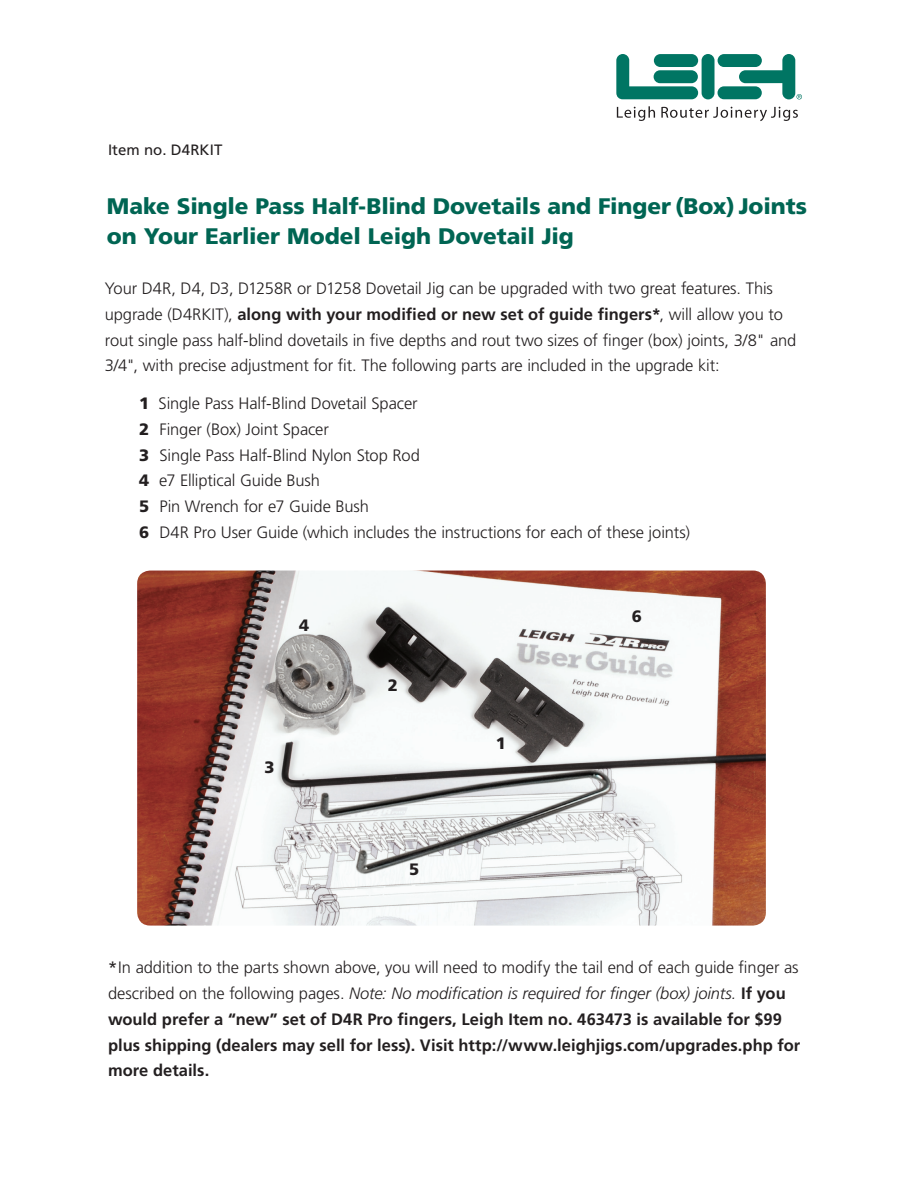
<style>
.page{position:relative;width:918px;height:1188px;background:#fff}
.page>*{position:absolute;margin:0;border:0;box-sizing:border-box;transform-origin:0 0}
.t1{font:900 22.5px "Frutiger";letter-spacing:-.005em;color:#006553}
.t2{font:300 16.5px/25.8px "Frutiger";letter-spacing:-.005em;color:#231f20}
.t3{font:700 16.5px/25.8px "Frutiger";color:#231f20}
.t4{font:900 16.5px "Frutiger";color:#231f20}
.t5{font:15px "Frutiger";letter-spacing:.01em;color:#231f20}
.s1{font-weight:700}
.s2{font-weight:900}
.s3{font-weight:400}
.s4{font-weight:300}
.s5{font-weight:300;font-style:italic}
</style>
<div class="page">
<svg style="left:616px;top:54px;width:82px;height:45px"></svg>
<div style="left:654px;top:70px;width:44px;height:13px;background:#007563;border-radius:6px"></div>
<div style="left:654px;top:54px;width:44px;height:13px;background:#007563;border-radius:6px"></div>
<div style="left:702px;top:54px;width:13px;height:45px;background:#007563;border-radius:6px"></div>
<div style="left:718px;top:54px;width:44px;height:13px;background:#007563;border-radius:6px"></div>
<div style="left:718px;top:86px;width:44px;height:13px;background:#007563;border-radius:6px"></div>
<svg style="left:739px;top:54px;width:63px;height:45px"></svg>
<svg style="left:617px;top:106px;width:38px;height:15px"></svg>
<svg style="left:661px;top:107px;width:137px;height:14px"></svg>
<img style="left:137px;top:571px;width:629px;height:355px">
<p class="t5" style="left:108px;top:141px;width:116px">Item no. D4RKIT</p>
<p class="t1" style="left:107px;top:193px;width:702px">Make Single Pass Half-Blind Dovetails and Finger (Box) Joints</p>
<p class="t1" style="left:107px;top:223px;width:469px">on Your Earlier Model Leigh Dovetail Jig</p>
<p class="t2" style="left:105px;top:275px;width:693px">Your D4R, D4, D3, D1258R or D1258 Dovetail Jig can be upgraded with two great features. This upgrade (D4RKIT), <span class="s1">along with your modified or new set of guide fingers*</span>, will allow you to rout single pass half-blind dovetails in five depths and rout two sizes of finger (box) joints, 3/8" and 3/4", with precise adjustment for fit. The following parts are included in the upgrade kit:</p>
<p class="t2" style="left:139px;top:390px;width:280px"><span class="s2">1</span> Single Pass Half-Blind Dovetail Spacer</p>
<p class="t2" style="left:139px;top:416px;width:191px"><span class="s2">2</span> Finger (Box) Joint Spacer</p>
<p class="t2" style="left:139px;top:442px;width:282px"><span class="s2">3</span> Single Pass Half-Blind Nylon Stop Rod</p>
<p class="t2" style="left:139px;top:468px;width:182px"><span class="s2">4</span> e7 Elliptical Guide Bush</p>
<p class="t2" style="left:139px;top:494px;width:231px"><span class="s2">5</span> Pin Wrench for e7 Guide Bush</p>
<p class="t2" style="left:139px;top:519px;width:552px"><span class="s2">6</span> D4R Pro User Guide (which includes the instructions for each of these joints)</p>
<p class="t4" style="left:299px;top:615px;width:12px">4</p>
<p class="t4" style="left:265px;top:758px;width:12px">3</p>
<p class="t4" style="left:388px;top:675px;width:12px">2</p>
<p class="t4" style="left:409px;top:859px;width:12px">5</p>
<p class="t4" style="left:496px;top:734px;width:12px">1</p>
<p class="t4" style="left:632px;top:606px;width:12px">6</p>
<p class="t3" style="left:108px;top:954px;width:694px"><span class="s3">*</span><span class="s4">In addition to the parts shown above, you will need to modify the tail end of each guide finger as described on the following pages.</span> <span class="s5">Note: No modification is required for finger (box) joints.</span> If you would prefer a “new” set of D4R Pro fingers, Leigh Item no. 463473 is available for $99 plus shipping (dealers may sell for less). Visit http://www.leighjigs.com/upgrades.php for more details.</p>
</div>
